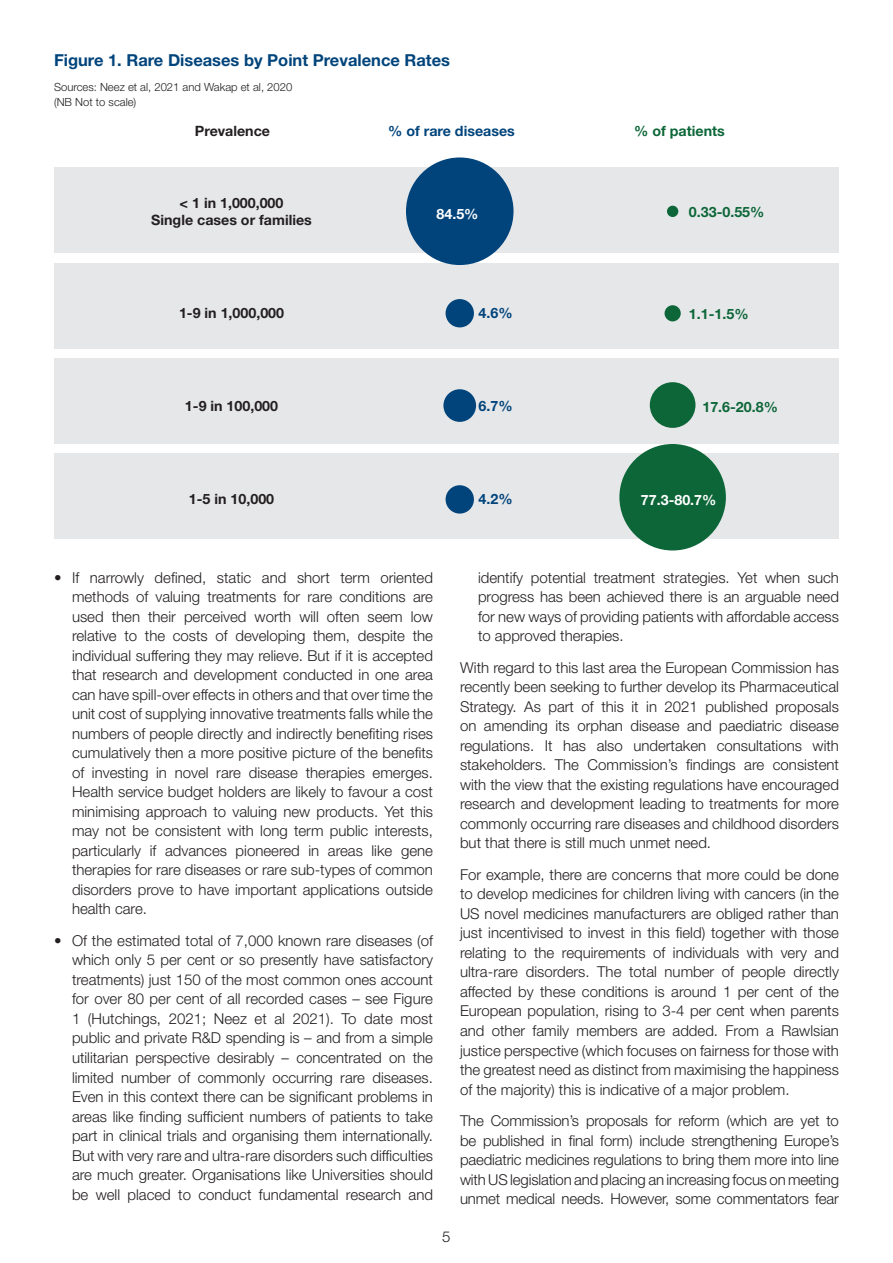
<style>
.page{position:relative;width:893px;height:1263px;background:#fff}
.page>*{position:absolute;margin:0;border:0;box-sizing:border-box;transform-origin:0 0}
.figure_head{font:700 16.5px "Helvetica Neue LT Std";color:#00447b}
.text{font:300 15px/19.5px "Helvetica Neue LT Std";color:#231f20;text-align:justify}
.fig_label{font:700 14.25px/16.5px "Helvetica Neue LT Std";color:#231f20;text-align:center}
.fig_label-2{font:700 14.25px "Helvetica Neue LT Std";color:#0c6638}
.fig_label-3{font:700 14.25px "Helvetica Neue LT Std";color:#00447b}
.fig_label-4{font:700 14.25px "Helvetica Neue LT Std";color:#fff}
.source{font:300 11.25px/15.8px "Helvetica Neue LT Std";color:#231f20}
</style>
<div class="page">
<div style="left:54px;top:168px;width:785px;height:85px;background:#e6e7e9"></div>
<div style="left:54px;top:264px;width:785px;height:85px;background:#e6e7e9"></div>
<div style="left:54px;top:358px;width:785px;height:85px;background:#e6e7e9"></div>
<div style="left:54px;top:454px;width:785px;height:85px;background:#e6e7e9"></div>
<div style="left:406px;top:157px;width:107px;height:108px;background:#00447b;border-radius:50%"></div>
<div style="left:446px;top:299px;width:28px;height:28px;background:#00447b;border-radius:50%"></div>
<div style="left:446px;top:485px;width:28px;height:29px;background:#00447b;border-radius:50%"></div>
<div style="left:443px;top:389px;width:33px;height:33px;background:#00447b;border-radius:50%"></div>
<div style="left:619px;top:444px;width:107px;height:106px;background:#0c6638;border-radius:50%"></div>
<div style="left:650px;top:382px;width:45px;height:46px;background:#0c6638;border-radius:50%"></div>
<div style="left:664px;top:305px;width:17px;height:16px;background:#0c6638;border-radius:50%"></div>
<div style="left:667px;top:206px;width:11px;height:11px;background:#0c6638;border-radius:50%"></div>
<p class="figure_head" style="left:54px;top:50px;width:398px">Figure 1. Rare Diseases by Point Prevalence Rates</p>
<p class="source" style="left:54px;top:78px;width:240px">Sources: Neez et al, 2021 and Wakap et al, 2020 (NB Not to scale)</p>
<p class="fig_label" style="left:195px;top:123px;width:77px">Prevalence</p>
<p class="fig_label-3" style="left:388px;top:123px;width:128px">% of rare diseases</p>
<p class="fig_label-2" style="left:634px;top:123px;width:92px">% of patients</p>
<p class="fig_label" style="left:151px;top:195px;width:162px">&lt; 1 in 1,000,000<br>Single cases or families</p>
<p class="fig_label-4" style="left:436px;top:205px;width:43px">84.5%</p>
<p class="fig_label-2" style="left:689px;top:203px;width:77px">0.33-0.55%</p>
<p class="fig_label" style="left:179px;top:304px;width:107px">1-9 in 1,000,000</p>
<p class="fig_label-3" style="left:478px;top:304px;width:36px">4.6%</p>
<p class="fig_label-2" style="left:689px;top:305px;width:61px">1.1-1.5%</p>
<p class="fig_label" style="left:185px;top:397px;width:95px">1-9 in 100,000</p>
<p class="fig_label-3" style="left:478px;top:397px;width:36px">6.7%</p>
<p class="fig_label-2" style="left:702px;top:398px;width:77px">17.6-20.8%</p>
<p class="fig_label" style="left:189px;top:490px;width:87px">1-5 in 10,000</p>
<p class="fig_label-3" style="left:478px;top:490px;width:36px">4.2%</p>
<p class="fig_label-4" style="left:641px;top:491px;width:77px">77.3-80.7%</p>
<p class="text" style="left:72px;top:567px;width:363px;text-indent:-18px">• If narrowly defined, static and short term oriented methods of valuing treatments for rare conditions are used then their perceived worth will often seem low relative to the costs of developing them, despite the individual suffering they may relieve. But if it is accepted that research and development conducted in one area can have spill-over effects in others and that over time the unit cost of supplying innovative treatments falls while the numbers of people directly and indirectly benefiting rises cumulatively then a more positive picture of the benefits of investing in novel rare disease therapies emerges.<br>Health service budget holders are likely to favour a cost minimising approach to valuing new products. Yet this may not be consistent with long term public interests, particularly if advances pioneered in areas like gene therapies for rare diseases or rare sub-types of common disorders prove to have important applications outside health care.</p>
<p class="text" style="left:72px;top:930px;width:363px;text-indent:-18px">• Of the estimated total of 7,000 known rare diseases (of which only 5 per cent or so presently have satisfactory treatments) just 150 of the most common ones account for over 80 per cent of all recorded cases – see Figure 1 (Hutchings, 2021; Neez et al 2021). To date most public and private R&amp;D spending is – and from a simple utilitarian perspective desirably – concentrated on the limited number of commonly occurring rare diseases.<br>Even in this context there can be significant problems in areas like finding sufficient numbers of patients to take part in clinical trials and organising them internationally.<br>But with very rare and ultra-rare disorders such difficulties are much greater. Organisations like Universities should be well placed to conduct fundamental research and</p>
<p class="text" style="left:478px;top:567px;width:362px">identify potential treatment strategies. Yet when such progress has been achieved there is an arguable need for new ways of providing patients with affordable access to approved therapies.</p>
<p class="text" style="left:460px;top:657px;width:380px">With regard to this last area the European Commission has recently been seeking to further develop its Pharmaceutical Strategy. As part of this it in 2021 published proposals on amending its orphan disease and paediatric disease regulations. It has also undertaken consultations with stakeholders. The Commission’s findings are consistent with the view that the existing regulations have encouraged research and development leading to treatments for more commonly occurring rare diseases and childhood disorders but that there is still much unmet need.</p>
<p class="text" style="left:460px;top:864px;width:381px">For example, there are concerns that more could be done to develop medicines for children living with cancers (in the US novel medicines manufacturers are obliged rather than just incentivised to invest in this field) together with those relating to the requirements of individuals with very and ultra-rare disorders. The total number of people directly affected by these conditions is around 1 per cent of the European population, rising to 3-4 per cent when parents and other family members are added. From a Rawlsian justice perspective (which focuses on fairness for those with the greatest need as distinct from maximising the happiness of the majority) this is indicative of a major problem.</p>
<p class="text" style="left:460px;top:1110px;width:380px">The Commission’s proposals for reform (which are yet to be published in final form) include strengthening Europe’s paediatric medicines regulations to bring them more into line with US legislation and placing an increasing focus on meeting unmet medical needs. However, some commentators fear</p>
<p class="text" style="left:442px;top:1227px;width:10px">5</p>
</div>
